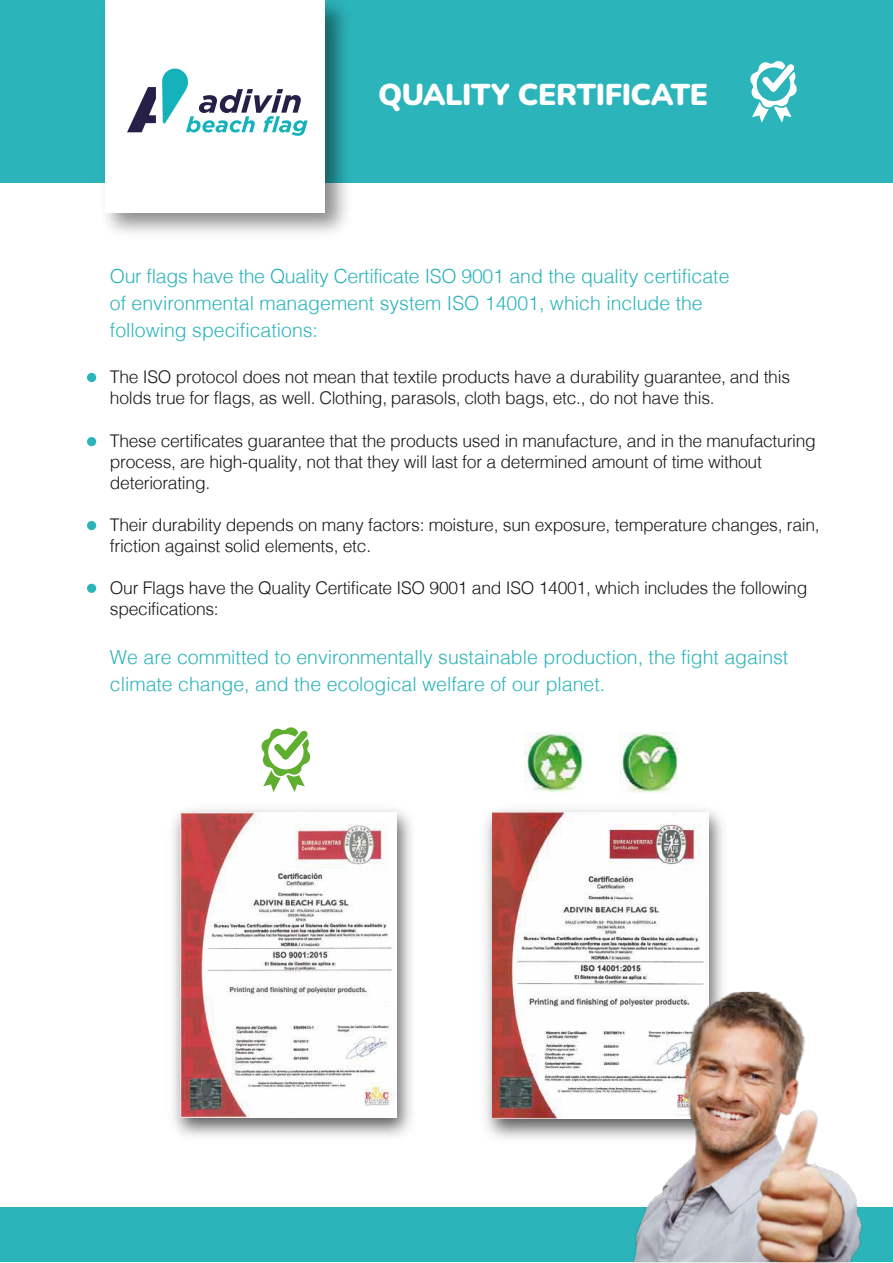
<style>
.page{position:relative;width:893px;height:1263px;background:#fff}
.page>*{position:absolute;margin:0;border:0;box-sizing:border-box;transform-origin:0 0}
.t1{font:900 30px "Nunito";letter-spacing:-.015em;color:#fff}
.t2{font:300 19.5px/27px "Helvetica";color:#2bb4ba}
.t3{font:300 17.55px/21px "Helvetica";letter-spacing:-.015em;color:#1b171d}
</style>
<div class="page">
<div style="left:0;top:1207px;width:893px;height:55px;background:#2bb4ba"></div>
<div style="left:0;top:1px;width:893px;height:182px;background:#2bb4ba"></div>
<div style="left:87px;top:373px;width:9px;height:9px;background:#2bb4ba;border-radius:50%"></div>
<div style="left:87px;top:437px;width:9px;height:9px;background:#2bb4ba;border-radius:50%"></div>
<div style="left:87px;top:521px;width:9px;height:9px;background:#2bb4ba;border-radius:50%"></div>
<div style="left:87px;top:584px;width:9px;height:9px;background:#2bb4ba;border-radius:50%"></div>
<svg style="left:750px;top:61px;width:47px;height:62px"></svg>
<img style="left:173px;top:809px;width:239px;height:327px">
<img style="left:181px;top:812px;width:216px;height:306px">
<img style="left:485px;top:809px;width:238px;height:330px">
<img style="left:493px;top:812px;width:215px;height:307px">
<img style="left:524px;top:732px;width:59px;height:61px">
<img style="left:619px;top:732px;width:59px;height:61px">
<svg style="left:261px;top:727px;width:50px;height:65px"></svg>
<img style="left:624px;top:992px;width:238px;height:270px">
<div style="left:105px;top:1px;width:220px;height:212px;background:#fff"></div>
<svg style="left:127px;top:87px;width:29px;height:45px"></svg>
<svg style="left:162px;top:68px;width:146px;height:68px"></svg>
<h1 class="t1" style="left:378px;top:74px;width:332px">QUALITY CERTIFICATE</h1>
<p class="t2" style="left:110px;top:263px;width:621px">Our flags have the Quality Certificate ISO 9001 and the quality certificate of environmental management system ISO 14001, which include the following specifications:</p>
<p class="t3" style="left:110px;top:366px;width:682px">The ISO protocol does not mean that textile products have a durability guarantee, and this holds true for flags, as well. Clothing, parasols, cloth bags, etc., do not have this.</p>
<p class="t3" style="left:110px;top:430px;width:708px">These certificates guarantee that the products used in manufacture, and in the manufacturing process, are high-quality, not that they will last for a determined amount of time without deteriorating.</p>
<p class="t3" style="left:110px;top:514px;width:711px">Their durability depends on many factors: moisture, sun exposure, temperature changes, rain, friction against solid elements, etc.</p>
<p class="t3" style="left:110px;top:577px;width:699px">Our Flags have the Quality Certificate ISO 9001 and ISO 14001, which includes the following specifications:</p>
<p class="t2" style="left:110px;top:643px;width:680px">We are committed to environmentally sustainable production, the fight against climate change, and the ecological welfare of our planet.</p>
</div>
